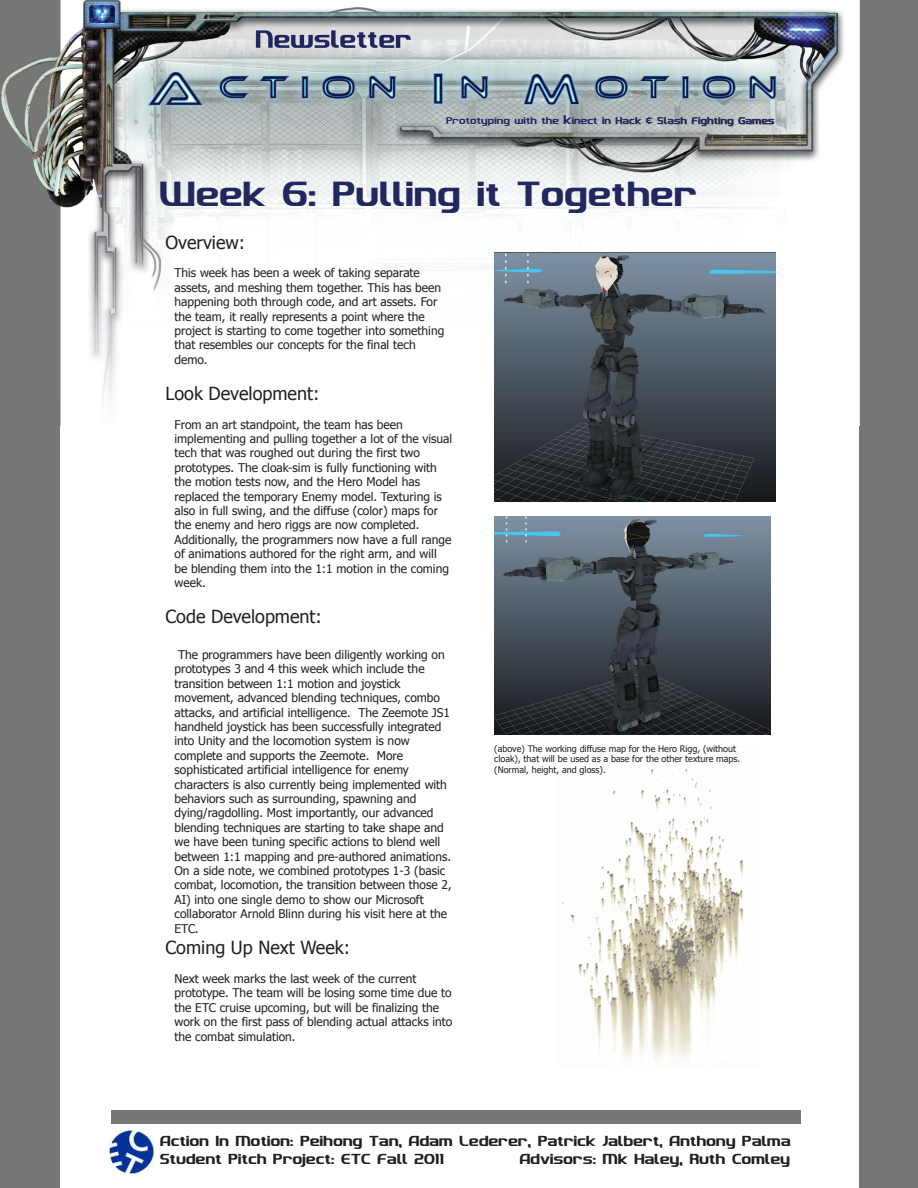
<style>
.page{position:relative;width:918px;height:1188px;background:#fff}
.page>*{position:absolute;margin:0;border:0;box-sizing:border-box;transform-origin:0 0}
.t1{font:35.55px "Imaki";color:#22285e}
.t2{font:18px "Tahoma";color:#231f20}
.t3{font:14.85px/17.9px "Imaki";color:#231f20}
.t4{font:12px/14.4px "Tahoma";color:#231f20}
.t5{font:10.05px "Imaki";color:#22285e}
.t6{font:9px/10.8px "Tahoma";color:#231f20}
.s1{font-size:12.75px}
</style>
<div class="page">
<div style="left:0;top:0;width:60px;height:1188px;background:#757676"></div>
<div style="left:859px;top:0;width:59px;height:1188px;background:#757676"></div>
<img style="left:1px;top:0;width:859px;height:425px">
<div style="left:111px;top:1110px;width:690px;height:13px;background:#757676"></div>
<img style="left:110px;top:1130px;width:43px;height:44px">
<img style="left:562px;top:749px;width:182px;height:312px">
<svg style="left:446px;top:116px;width:206px;height:10px;background:#b4babb"></svg>
<svg style="left:658px;top:118px;width:75px;height:8px"></svg>
<svg style="left:739px;top:118px;width:35px;height:6px"></svg>
<img style="left:494px;top:253px;width:281px;height:248px">
<img style="left:494px;top:517px;width:277px;height:217px">
<p class="t5" style="left:446px;top:115px;width:330px">Prototyping with the <span class="s1">k</span>inect in Hack &amp; Slash Fighting Games</p>
<h1 class="t1" style="left:161px;top:171px;width:540px">Week 6: Pulling it Together</h1>
<h2 class="t2" style="left:166px;top:230px;width:81px">Overview:</h2>
<p class="t4" style="left:175px;top:265px;width:271px">This week has been a week of taking separate assets, and meshing them together. This has been happening both through code, and art assets. For the team, it really represents a point where the project is starting to come together into something that resembles our concepts for the final tech demo.</p>
<h2 class="t2" style="left:166px;top:381px;width:155px">Look Development:</h2>
<p class="t4" style="left:175px;top:417px;width:279px">From an art standpoint, the team has been implementing and pulling together a lot of the visual tech that was roughed out during the first two prototypes. The cloak-sim is fully functioning with the motion tests now, and the Hero Model has replaced the temporary Enemy model. Texturing is also in full swing, and the diffuse (color) maps for the enemy and hero riggs are now completed.<br>Additionally, the programmers now have a full range of animations authored for the right arm, and will be blending them into the 1:1 motion in the coming week.</p>
<h2 class="t2" style="left:166px;top:604px;width:158px">Code Development:</h2>
<p class="t4" style="left:175px;top:647px;width:279px;text-indent:4px">The programmers have been diligently working on prototypes 3 and 4 this week which include the transition between 1:1 motion and joystick movement, advanced blending techniques, combo attacks, and artificial intelligence. The Zeemote JS1 handheld joystick has been successfully integrated into Unity and the locomotion system is now complete and supports the Zeemote. More sophisticated artificial intelligence for enemy characters is also currently being implemented with behaviors such as surrounding, spawning and dying/ragdolling. Most importantly, our advanced blending techniques are starting to take shape and we have been tuning specific actions to blend well between 1:1 mapping and pre-authored animations.<br>On a side note, we combined prototypes 1-3 (basic combat, locomotion, the transition between those 2, AI) into one single demo to show our Microsoft collaborator Arnold Blinn during his visit here at the ETC.</p>
<h2 class="t2" style="left:166px;top:936px;width:186px">Coming Up Next Week:</h2>
<p class="t4" style="left:175px;top:971px;width:279px">Next week marks the last week of the current prototype. The team will be losing some time due to the ETC cruise upcoming, but will be finalizing the work on the first pass of blending actual attacks into the combat simulation.</p>
<p class="t6" style="left:494px;top:743px;width:247px">(above) The working diffuse map for the Hero Rigg, (without cloak), that will be used as a base for the other texture maps. (Normal, height, and gloss).</p>
<p class="t3" style="left:160px;top:1131px;width:632px">Action In Motion: Peihong Tan, Adam Lederer, Patrick Jalbert, Anthony Palma<br>Student Pitch Project: ETC Fall 2011</p>
<p class="t3" style="left:520px;top:1149px;width:272px">Advisors: Mk Haley, Ruth Comley</p>
</div>
